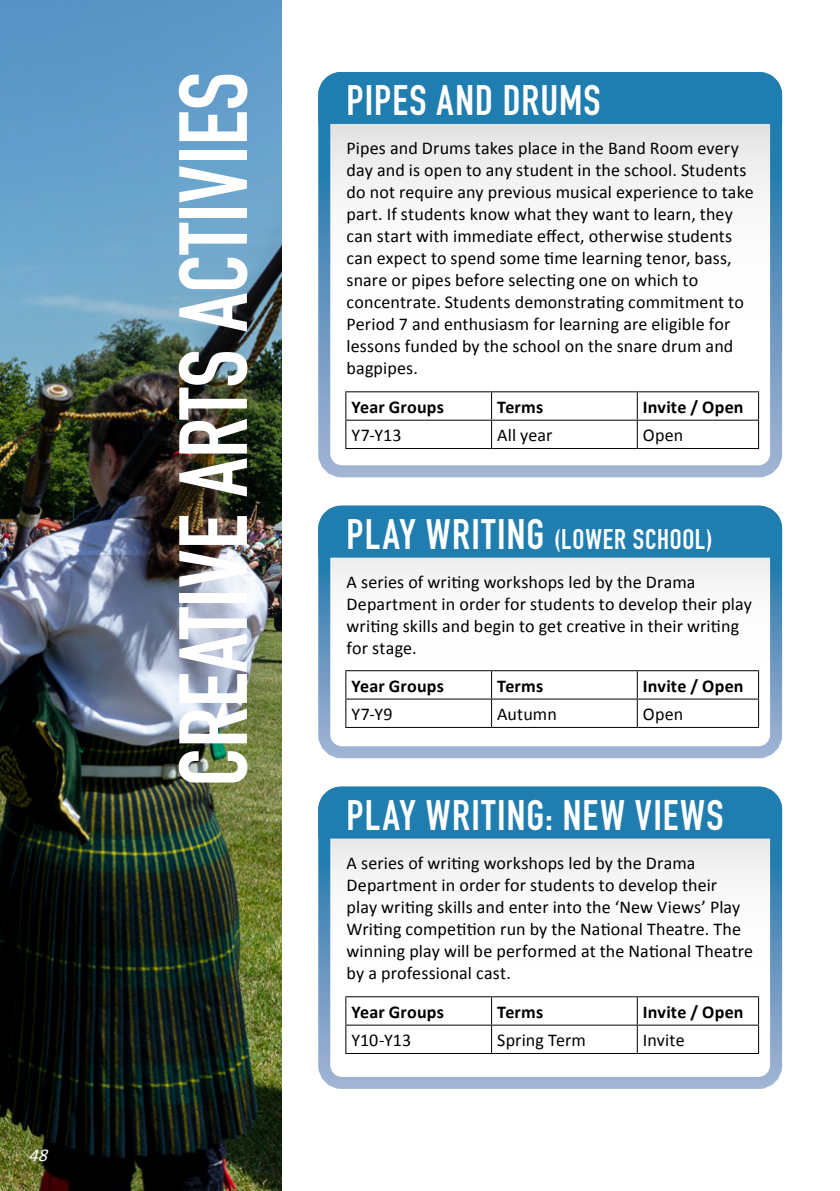
<style>
.page{position:relative;width:840px;height:1191px;background:#fff}
.page>*{position:absolute;margin:0;border:0;box-sizing:border-box;transform-origin:0 0}
.t1{font:700 94.8px "DIN Condensed";color:#fff}
.t2{font:700 42px "DIN Condensed";letter-spacing:.025em;color:#fff}
.t3{font:700 28px "DIN Condensed";letter-spacing:.03em;color:#fff}
.t4{font:18px/22px "Calibri";letter-spacing:.005em;color:#000}
.t5{font:700 18px "Calibri";letter-spacing:.01em;color:#000}
.t6{font:italic 18px "Calibri";color:#fff}
.s1{font-size:42px}
</style>
<div class="page">
<img style="left:0;top:0;width:281px;height:1191px">
<svg style="left:331px;top:557px;width:437px;height:188px"></svg>
<div style="left:318px;top:506px;width:463px;height:252px;border:12px solid #fff;border-radius:17px"></div>
<div style="left:318px;top:506px;width:463px;height:51px;background:#207daf"></div>
<hr style="left:345px;top:670px;width:146px;height:1px;background:#000">
<hr style="left:491px;top:670px;width:146px;height:1px;background:#000">
<hr style="left:637px;top:670px;width:121px;height:1px;background:#000">
<hr style="left:345px;top:698px;width:146px;height:1px;background:#000">
<svg style="left:345px;top:671px;width:1px;height:56px"></svg>
<hr style="left:491px;top:698px;width:146px;height:1px;background:#000">
<svg style="left:491px;top:671px;width:1px;height:56px"></svg>
<hr style="left:637px;top:698px;width:121px;height:1px;background:#000">
<svg style="left:636px;top:671px;width:1px;height:56px"></svg>
<svg style="left:757px;top:671px;width:1px;height:56px"></svg>
<hr style="left:345px;top:727px;width:146px;height:1px;background:#000">
<hr style="left:491px;top:727px;width:146px;height:1px;background:#000">
<hr style="left:637px;top:727px;width:121px;height:1px;background:#000">
<svg style="left:331px;top:838px;width:437px;height:238px"></svg>
<div style="left:318px;top:786px;width:463px;height:303px;border:12px solid #fff;border-radius:17px"></div>
<div style="left:318px;top:786px;width:463px;height:52px;background:#207daf"></div>
<hr style="left:345px;top:996px;width:146px;height:1px;background:#000">
<hr style="left:491px;top:996px;width:146px;height:1px;background:#000">
<hr style="left:637px;top:996px;width:121px;height:1px;background:#000">
<hr style="left:345px;top:1024px;width:146px;height:1px;background:#000">
<svg style="left:345px;top:997px;width:1px;height:56px"></svg>
<hr style="left:491px;top:1024px;width:146px;height:1px;background:#000">
<svg style="left:491px;top:997px;width:1px;height:56px"></svg>
<hr style="left:637px;top:1024px;width:121px;height:1px;background:#000">
<svg style="left:636px;top:997px;width:1px;height:56px"></svg>
<svg style="left:757px;top:997px;width:1px;height:56px"></svg>
<hr style="left:345px;top:1053px;width:146px;height:1px;background:#000">
<hr style="left:491px;top:1053px;width:146px;height:1px;background:#000">
<hr style="left:637px;top:1053px;width:121px;height:1px;background:#000">
<svg style="left:331px;top:124px;width:437px;height:340px"></svg>
<div style="left:318px;top:72px;width:463px;height:405px;border:12px solid #fff;border-radius:17px"></div>
<div style="left:318px;top:72px;width:463px;height:52px;background:#207daf"></div>
<hr style="left:345px;top:391px;width:146px;height:1px;background:#000">
<hr style="left:491px;top:391px;width:146px;height:1px;background:#000">
<hr style="left:637px;top:391px;width:121px;height:1px;background:#000">
<hr style="left:345px;top:420px;width:146px;height:1px;background:#000">
<svg style="left:345px;top:392px;width:1px;height:56px"></svg>
<hr style="left:491px;top:420px;width:146px;height:1px;background:#000">
<svg style="left:491px;top:392px;width:1px;height:56px"></svg>
<hr style="left:637px;top:420px;width:121px;height:1px;background:#000">
<svg style="left:636px;top:392px;width:1px;height:56px"></svg>
<svg style="left:757px;top:392px;width:1px;height:56px"></svg>
<hr style="left:345px;top:448px;width:146px;height:1px;background:#000">
<hr style="left:491px;top:448px;width:146px;height:1px;background:#000">
<hr style="left:637px;top:448px;width:121px;height:1px;background:#000">
<p class="t6" style="left:28px;top:1144px;width:26px">48</p>
<h1 class="t1" style="left:150px;top:786px;width:716px;rotate:-90deg">CREATIVE ARTS ACTIVIES</h1>
<h2 class="t2" style="left:346px;top:72px;width:255px">PIPES AND DRUMS</h2>
<p class="t4" style="left:346px;top:136px;width:408px">Pipes and Drums takes place in the Band Room every day and is open to any student in the school. Students do not require any previous musical experience to take part. If students know what they want to learn, they can start with immediate effect, otherwise students can expect to spend some time learning tenor, bass, snare or pipes before selecting one on which to concentrate. Students demonstrating commitment to Period 7 and enthusiasm for learning are eligible for lessons funded by the school on the snare drum and bagpipes.</p>
<p class="t5" style="left:351px;top:394px;width:94px">Year Groups</p>
<p class="t5" style="left:497px;top:394px;width:47px">Terms</p>
<p class="t5" style="left:642px;top:394px;width:102px">Invite / Open</p>
<p class="t4" style="left:351px;top:423px;width:51px">Y7-Y13</p>
<p class="t4" style="left:497px;top:423px;width:57px">All year</p>
<p class="t4" style="left:642px;top:423px;width:42px">Open</p>
<h3 class="t3" style="left:346px;top:520px;width:367px"><span class="s1">PLAY WRITING</span> (LOWER SCHOOL)</h3>
<p class="t4" style="left:346px;top:570px;width:406px">A series of writing workshops led by the Drama Department in order for students to develop their play writing skills and begin to get creative in their writing for stage.</p>
<p class="t5" style="left:351px;top:673px;width:94px">Year Groups</p>
<p class="t5" style="left:497px;top:673px;width:47px">Terms</p>
<p class="t5" style="left:642px;top:673px;width:102px">Invite / Open</p>
<p class="t4" style="left:351px;top:702px;width:42px">Y7-Y9</p>
<p class="t4" style="left:497px;top:702px;width:61px">Autumn</p>
<p class="t4" style="left:642px;top:702px;width:42px">Open</p>
<h2 class="t2" style="left:346px;top:786px;width:378px">PLAY WRITING: NEW VIEWS</h2>
<p class="t4" style="left:346px;top:850px;width:408px">A series of writing workshops led by the Drama Department in order for students to develop their<br>play writing skills and enter into the ‘New Views’ Play Writing competition run by the National Theatre. The winning play will be performed at the National Theatre by a professional cast.</p>
<p class="t5" style="left:351px;top:999px;width:94px">Year Groups</p>
<p class="t5" style="left:497px;top:999px;width:47px">Terms</p>
<p class="t5" style="left:642px;top:999px;width:102px">Invite / Open</p>
<p class="t4" style="left:351px;top:1028px;width:61px">Y10-Y13</p>
<p class="t4" style="left:497px;top:1028px;width:90px">Spring Term</p>
<p class="t4" style="left:642px;top:1028px;width:43px">Invite</p>
</div>
